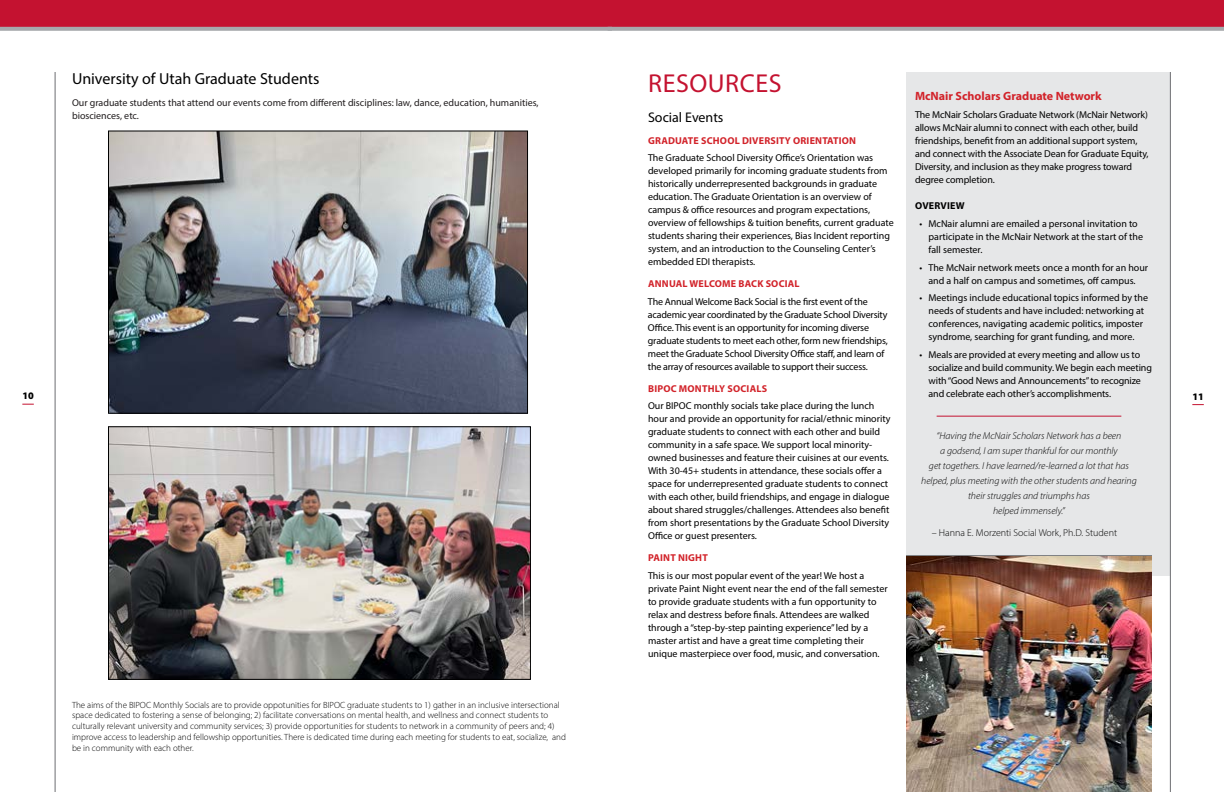
<style>
.page{position:relative;width:1224px;height:792px;background:#fff}
.page>*{position:absolute;margin:0;border:0;box-sizing:border-box;transform-origin:0 0}
.t1{font:26px "Myriad Pro";letter-spacing:.02em;color:#c41230}
.t2{font:16px "Myriad Pro";color:#000}
.t3{font:14px "Myriad Pro";color:#000}
.t4{font:700 12px "Myriad Pro";color:#d2232a}
.t5{font:10px/13px "Myriad Pro";color:#000}
.t6{font:10px/13px "Myriad Pro";letter-spacing:-.02em;color:#000}
.t7{font:italic 300 10px/15px "Myriad Pro";color:#000;text-align:center}
.t8{font:10px/13px "Myriad Pro";color:#211d1e}
.t9{font:700 10px "Myriad Pro";letter-spacing:.02em;color:#d2232a}
.t10{font:300 10px "Myriad Pro";color:#000}
.t11{font:700 10px "Myriad Pro";letter-spacing:.02em;color:#000}
.t12{font:900 10px "Myriad Pro";color:#000}
.t13{font:300 9px/11px "Myriad Pro";color:#000}
</style>
<div class="page">
<hr style="left:55px;top:72px;width:1px;height:720px;background:#6d6e71">
<div style="left:0;top:0;width:612px;height:27px;background:#c41230"></div>
<svg style="left:0;top:27px;width:608px;height:4px;background:#abadaf"></svg>
<svg style="left:22px;top:404px;width:12px;height:1px"></svg>
<svg style="left:1192px;top:404px;width:12px;height:1px"></svg>
<div style="left:906px;top:72px;width:264px;height:504px;background:#e6e7e8"></div>
<hr style="left:1170px;top:72px;width:1px;height:720px;background:#6d6e71">
<div style="left:612px;top:0;width:612px;height:27px;background:#c41230"></div>
<svg style="left:608px;top:27px;width:616px;height:4px;background:#abadaf"></svg>
<hr style="left:937px;top:416px;width:184px;height:1px;background:#c41230">
<img style="left:906px;top:556px;width:246px;height:236px">
<img style="left:110px;top:132px;width:416px;height:280px">
<div style="left:108px;top:130px;width:420px;height:284px;border:1px solid #000"></div>
<img style="left:110px;top:428px;width:419px;height:250px">
<div style="left:108px;top:426px;width:423px;height:254px;border:1px solid #000"></div>
<h2 class="t2" style="left:72px;top:69px;width:249px">University of Utah Graduate Students</h2>
<p class="t8" style="left:72px;top:96px;width:468px">Our graduate students that attend our events come from different disciplines: law, dance, education, humanities, biosciences, etc.</p>
<h1 class="t1" style="left:648px;top:67px;width:135px">RESOURCES</h1>
<h3 class="t3" style="left:648px;top:108px;width:77px">Social Events</h3>
<p class="t9" style="left:648px;top:134px;width:210px">GRADUATE SCHOOL DIVERSITY ORIENTATION</p>
<p class="t5" style="left:648px;top:151px;width:247px">The Graduate School Diversity Office’s Orientation was developed primarily for incoming graduate students from historically underrepresented backgrounds in graduate education. The Graduate Orientation is an overview of campus &amp; office resources and program expectations, overview of fellowships &amp; tuition benefits, current graduate students sharing their experiences, Bias Incident reporting system, and an introduction to the Counseling Center’s embedded EDI therapists.</p>
<p class="t9" style="left:648px;top:277px;width:153px">ANNUAL WELCOME BACK SOCIAL</p>
<p class="t6" style="left:648px;top:295px;width:241px">The Annual Welcome Back Social is the first event of the academic year coordinated by the Graduate School Diversity Office. This event is an opportunity for incoming diverse graduate students to meet each other, form new friendships, meet the Graduate School Diversity Office staff, and learn of the array of resources available to support their success.</p>
<p class="t9" style="left:648px;top:382px;width:121px">BIPOC MONTHLY SOCIALS</p>
<p class="t5" style="left:648px;top:399px;width:244px">Our BIPOC monthly socials take place during the lunch hour and provide an opportunity for racial/ethnic minority graduate students to connect with each other and build community in a safe space. We support local minority&shy;owned businesses and feature their cuisines at our events.<br>With 30-45+ students in attendance, these socials offer a space for underrepresented graduate students to connect with each other, build friendships, and engage in dialogue about shared struggles/challenges. Attendees also benefit from short presentations by the Graduate School Diversity Office or guest presenters.</p>
<p class="t9" style="left:648px;top:551px;width:61px">PAINT NIGHT</p>
<p class="t5" style="left:648px;top:569px;width:241px">This is our most popular event of the year! We host a private Paint Night event near the end of the fall semester to provide graduate students with a fun opportunity to relax and destress before finals. Attendees are walked through a “step-by-step painting experience” led by a master artist and have a great time completing their unique masterpiece over food, music, and conversation.</p>
<p class="t4" style="left:915px;top:89px;width:188px">McNair Scholars Graduate Network</p>
<p class="t5" style="left:915px;top:108px;width:235px">The McNair Scholars Graduate Network (McNair Network) allows McNair alumni to connect with each other, build friendships, benefit from an additional support system, and connect with the Associate Dean for Graduate Equity, Diversity, and inclusion as they make progress toward degree completion.</p>
<p class="t11" style="left:915px;top:200px;width:51px">OVERVIEW</p>
<p class="t5" style="left:928px;top:217px;width:216px;text-indent:-9px">• McNair alumni are emailed a personal invitation to participate in the McNair Network at the start of the fall semester.</p>
<p class="t5" style="left:920px;top:261px;width:230px;text-align:center">• The McNair network meets once a month for an hour and a half on campus and sometimes, off campus.</p>
<p class="t5" style="left:920px;top:291px;width:230px;text-align:center">• Meetings include educational topics informed by the needs of students and have included: networking at conferences, navigating academic politics, imposter syndrome, searching for grant funding, and more.</p>
<p class="t5" style="left:928px;top:348px;width:225px;text-indent:-9px">• Meals are provided at every meeting and allow us to socialize and build community. We begin each meeting with “Good News and Announcements” to recognize and celebrate each other’s accomplishments.</p>
<p class="t7" style="left:921px;top:428px;width:217px">“Having the McNair Scholars Network has a been<br>a godsend, I am super thankful for our monthly<br>get togethers. I have learned/re-learned a lot that has helped, plus meeting with the other students and hearing their struggles and triumphs has<br>helped immensely.”</p>
<p class="t10" style="left:932px;top:527px;width:187px">– Hanna E. Morzenti Social Work, Ph.D. Student</p>
<p class="t12" style="left:22px;top:389px;width:13px">10</p>
<p class="t12" style="left:1192px;top:390px;width:13px">11</p>
<p class="t13" style="left:72px;top:699px;width:495px">The aims of the BIPOC Monthly Socials are to provide oppotunities for BIPOC graduate students to 1) gather in an inclusive intersectional space dedicated to fostering a sense of belonging; 2) facilitate conversations on mental health, and wellness and connect students to culturally relevant university and community services; 3) provide opportunities for students to network in a community of peers and; 4) improve access to leadership and fellowship opportunities. There is dedicated time during each meeting for students to eat, socialize, and be in community with each other.</p>
</div>
